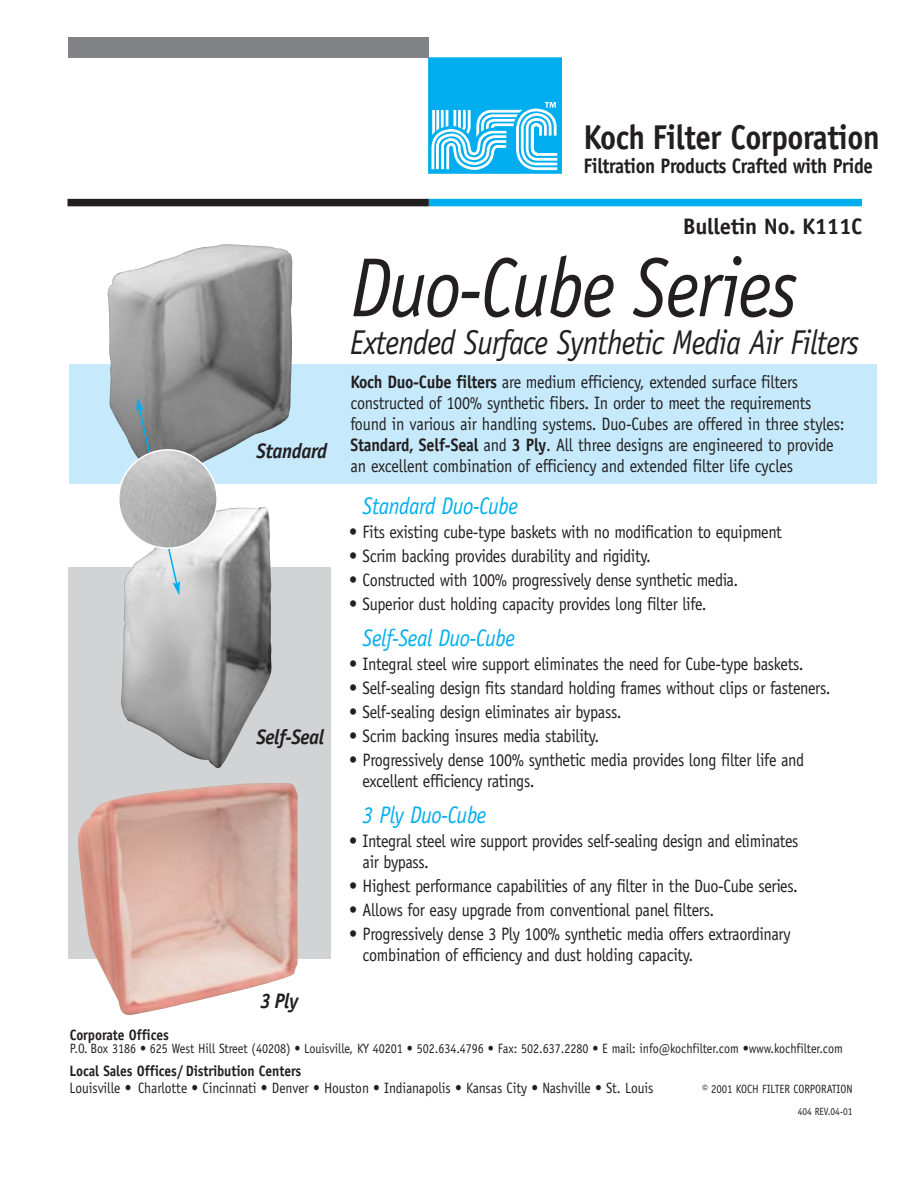
<style>
.page{position:relative;width:918px;height:1188px;background:#fff}
.page>*{position:absolute;margin:0;border:0;box-sizing:border-box;transform-origin:0 0}
.t1{font:italic 84px "Officina Sans";letter-spacing:-.025em;color:#231f20;scale:.9 1}
.t2{font:italic 34.5px "Officina Sans";letter-spacing:-.025em;color:#231f20;scale:.9 1}
.t3{font:700 34.5px "Officina Sans";letter-spacing:-.015em;color:#231f20;scale:.9 1}
.t4{font:italic 24px "Officina Sans";letter-spacing:-.02em;color:#00aeef;scale:.9 1}
.t5{font:700 22.5px "Officina Sans";letter-spacing:-.015em;color:#231f20}
.t6{font:700 21px "Officina Sans";letter-spacing:-.02em;color:#231f20;scale:.9 1}
.t7{font:italic 700 21px "Officina Sans";letter-spacing:-.02em;color:#231f20;scale:.93 1}
.t8{font:18px/21px "Officina Sans";letter-spacing:-.02em;color:#231f20;scale:.9 1}
.t9{font:15px "Officina Sans";letter-spacing:-.005em;color:#231f20;scale:.9 1}
.t10{font:700 15px "Officina Sans";letter-spacing:-.005em;color:#231f20;scale:.9 1}
.t11{font:13.5px "Officina Sans";letter-spacing:-.005em;color:#231f20;scale:.9 1}
.t12{font:12px "Officina Sans";letter-spacing:-.005em;color:#231f20;scale:.9 1}
.t13{font:10.5px "Officina Sans";letter-spacing:-.005em;color:#231f20;scale:.9 1}
.s1{font-weight:700}
</style>
<div class="page">
<div style="left:69px;top:364px;width:808px;height:120px;background:#c6eafb"></div>
<div style="left:68px;top:567px;width:263px;height:391px;background:#d1d3d4"></div>
<div style="left:429px;top:58px;width:133px;height:115px;background:#00aeef;border:1px solid #00aeef"></div>
<svg style="left:428px;top:102px;width:132px;height:72px"></svg>
<div style="left:68px;top:37px;width:361px;height:21px;background:#808285"></div>
<div style="left:429px;top:199px;width:433px;height:7px;background:#00aeef"></div>
<div style="left:67px;top:199px;width:362px;height:7px;background:#231f20"></div>
<img style="left:107px;top:244px;width:186px;height:211px">
<img style="left:121px;top:507px;width:151px;height:261px">
<img style="left:78px;top:783px;width:220px;height:232px">
<svg style="left:118px;top:397px;width:100px;height:198px"></svg>
<h2 class="t3" style="left:584px;top:125px;width:331px">Koch Filter Corporation</h2>
<p class="t6" style="left:584px;top:158px;width:323px">Filtration Products Crafted with Pride</p>
<p class="t7" style="left:257px;top:442px;width:78px">Standard</p>
<p class="t7" style="left:257px;top:729px;width:74px">Self-Seal</p>
<p class="t7" style="left:260px;top:993px;width:43px">3 Ply</p>
<p class="t5" style="left:683px;top:217px;width:181px">Bulletin No. K111C</p>
<h1 class="t1" style="left:350px;top:255px;width:499px">Duo-Cube Series</h1>
<h2 class="t2" style="left:350px;top:329px;width:567px">Extended Surface Synthetic Media Air Filters</h2>
<p class="t8" style="left:350px;top:373px;width:551px"><span class="s1">Koch Duo-Cube filters</span> are medium efficiency, extended surface filters constructed of 100% synthetic fibers. In order to meet the requirements found in various air handling systems. Duo-Cubes are offered in three styles:<br><span class="s1">Standard, Self-Seal</span> and <span class="s1">3 Ply</span>. All three designs are engineered to provide an excellent combination of efficiency and extended filter life cycles</p>
<h3 class="t4" style="left:363px;top:497px;width:174px">Standard Duo-Cube</h3>
<p class="t8" style="left:349px;top:523px;width:482px">• Fits existing cube-type baskets with no modification to equipment</p>
<p class="t8" style="left:349px;top:547px;width:337px">• Scrim backing provides durability and rigidity.</p>
<p class="t8" style="left:349px;top:571px;width:434px">• Constructed with 100% progressively dense synthetic media.</p>
<p class="t8" style="left:349px;top:595px;width:399px">• Superior dust holding capacity provides long filter life.</p>
<h3 class="t4" style="left:363px;top:629px;width:171px">Self-Seal Duo-Cube</h3>
<p class="t8" style="left:349px;top:655px;width:506px">• Integral steel wire support eliminates the need for Cube-type baskets.</p>
<p class="t8" style="left:349px;top:679px;width:536px">• Self-sealing design fits standard holding frames without clips or fasteners.</p>
<p class="t8" style="left:349px;top:703px;width:304px">• Self-sealing design eliminates air bypass.</p>
<p class="t8" style="left:349px;top:727px;width:280px">• Scrim backing insures media stability.</p>
<p class="t8" style="left:363px;top:751px;width:492px;text-indent:-14px">• Progressively dense 100% synthetic media provides long filter life and excellent efficiency ratings.</p>
<h3 class="t4" style="left:363px;top:806px;width:139px">3 Ply Duo-Cube</h3>
<p class="t8" style="left:363px;top:832px;width:486px;text-indent:-13px">• Integral steel wire support provides self-sealing design and eliminates air bypass.</p>
<p class="t8" style="left:349px;top:877px;width:500px">• Highest performance capabilities of any filter in the Duo-Cube series.</p>
<p class="t8" style="left:349px;top:901px;width:407px">• Allows for easy upgrade from conventional panel filters.</p>
<p class="t8" style="left:363px;top:925px;width:477px;text-indent:-14px">• Progressively dense 3 Ply 100% synthetic media offers extraordinary combination of efficiency and dust holding capacity.</p>
<p class="t10" style="left:70px;top:1029px;width:112px">Corporate Offices</p>
<p class="t11" style="left:70px;top:1043px;width:861px">P.O. Box 3186 • 625 West Hill Street (40208) • Louisville, KY 40201 • 502.634.4796 • Fax: 502.637.2280 • E mail: info@kochfilter.com •www.kochfilter.com</p>
<p class="t10" style="left:70px;top:1066px;width:259px">Local Sales Offices/ Distribution Centers</p>
<p class="t9" style="left:70px;top:1082px;width:650px">Louisville • Charlotte • Cincinnati • Denver • Houston • Indianapolis • Kansas City • Nashville • St. Louis</p>
<p class="t12" style="left:702px;top:1084px;width:169px">© 2001 KOCH FILTER CORPORATION</p>
<p class="t13" style="left:798px;top:1108px;width:62px">404 REV.04-01</p>
</div>
